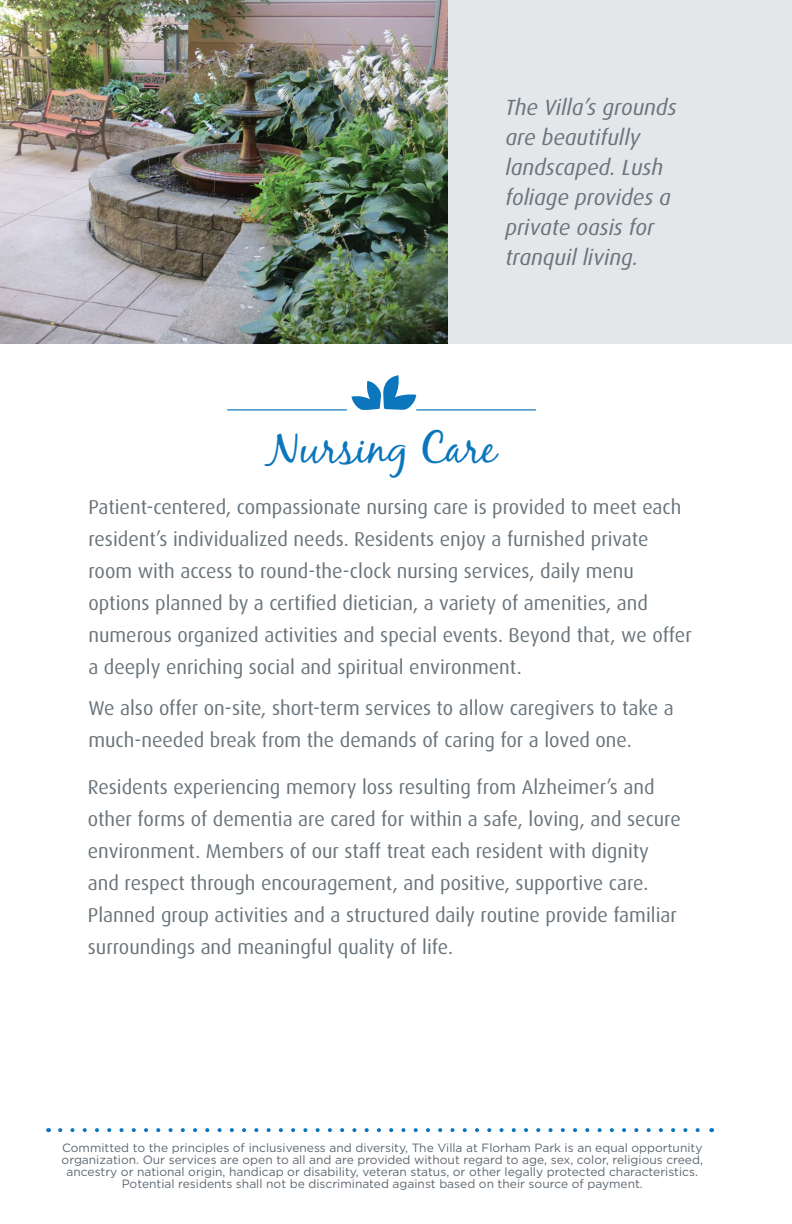
<style>
.page{position:relative;width:792px;height:1224px;background:#fff}
.page>*{position:absolute;margin:0;border:0;box-sizing:border-box;transform-origin:0 0}
.t1{font:44px "Black Jack";color:#0c76bd}
.t2{font:italic 22px/30px "Dax";color:#6a747b}
.t3{font:20px/32px "Dax";color:#6a747b}
.t4{font:12px/12px "Gotham";color:#5c6670;text-align:center}
</style>
<div class="page">
<div style="left:360px;top:0;width:432px;height:344px;background:#e4e7ea"></div>
<img style="left:0;top:0;width:448px;height:344px">
<svg style="left:60px;top:1128px;width:640px;height:4px"></svg>
<svg style="left:351px;top:375px;width:65px;height:35px"></svg>
<hr style="left:227px;top:409px;width:120px;height:2px;background:#0c76bd">
<hr style="left:416px;top:409px;width:120px;height:2px;background:#0c76bd">
<p class="t2" style="left:505px;top:93px;width:173px">The Villa’s grounds are beautifully landscaped. Lush foliage provides a private oasis for tranquil living.</p>
<p class="t1" style="left:267px;top:421px;width:230px">Nursing Care</p>
<p class="t3" style="left:88px;top:491px;width:605px">Patient-centered, compassionate nursing care is provided to meet each resident’s individualized needs. Residents enjoy a furnished private room with access to round-the-clock nursing services, daily menu options planned by a certified dietician, a variety of amenities, and numerous organized activities and special events. Beyond that, we offer a deeply enriching social and spiritual environment.</p>
<p class="t3" style="left:88px;top:692px;width:587px">We also offer on-site, short-term services to allow caregivers to take a much-needed break from the demands of caring for a loved one.</p>
<p class="t3" style="left:88px;top:771px;width:595px">Residents experiencing memory loss resulting from Alzheimer’s and other forms of dementia are cared for within a safe, loving, and secure environment. Members of our staff treat each resident with dignity and respect through encouragement, and positive, supportive care.<br>Planned group activities and a structured daily routine provide familiar surroundings and meaningful quality of life.</p>
<p class="t4" style="left:62px;top:1141px;width:643px">Committed to the principles of inclusiveness and diversity, The Villa at Florham Park is an equal opportunity organization. Our services are open to all and are provided without regard to age, sex, color, religious creed, ancestry or national origin, handicap or disability, veteran status, or other legally protected characteristics.<br>Potential residents shall not be discriminated against based on their source of payment.</p>
</div>
